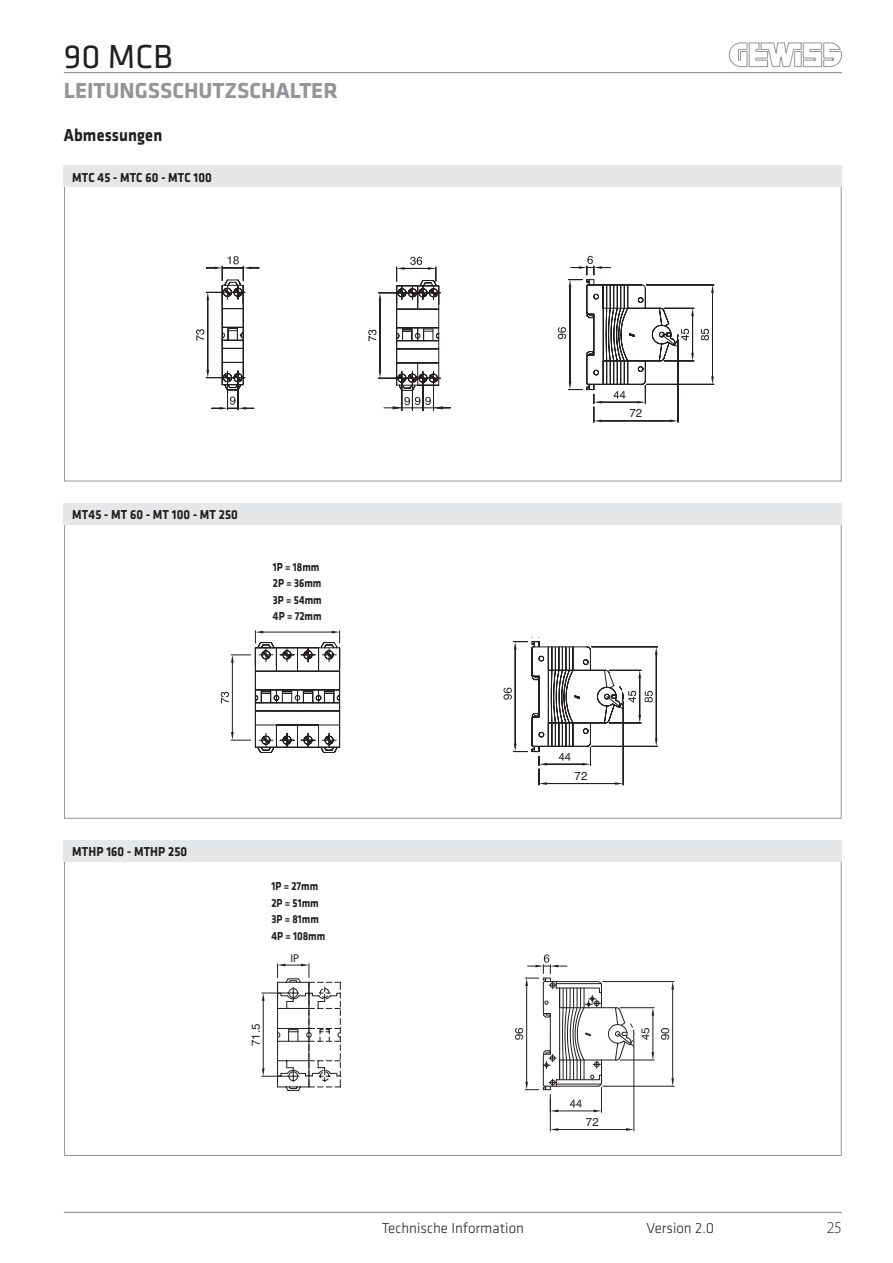
<style>
.page{position:relative;width:893px;height:1263px;background:#fff}
.page>*{position:absolute;margin:0;border:0;box-sizing:border-box;transform-origin:0 0}
.t1{font:34.5px "Klavika";color:#231f20}
.t2{font:700 22.5px "Klavika";color:#939598}
.t3{font:700 18px "Klavika";letter-spacing:.01em;color:#231f20;scale:.9 1}
.t4{font:300 16.5px "Myriad Pro";color:#231f20;scale:.95 1}
.t5{font:300 15px "Klavika";color:#231f20}
.t6{font:700 13.5px "Klavika";letter-spacing:.01em;color:#231f20;scale:.9 1}
.t7{font:700 12px/16.5px "Klavika";color:#231f20;scale:.85 1}
.t8{font:11.55px "Helvetica";color:#231f20}
.t9{font:11.55px "Myriad Pro";color:#231f20}
</style>
<div class="page">
<hr style="left:64px;top:1212px;width:778px;height:1px;background:#808285">
<svg style="left:728px;top:42px;width:114px;height:32px"></svg>
<hr style="left:64px;top:72px;width:778px;height:1px;background:#808285">
<div style="left:64px;top:166px;width:778px;height:21px;background:#e6e7e9"></div>
<div style="left:64px;top:503px;width:778px;height:21px;background:#e6e7e9"></div>
<div style="left:64px;top:840px;width:778px;height:21px;background:#e6e7e9"></div>
<hr style="left:208px;top:300px;width:1px;height:70px;background:#231f20">
<hr style="left:243px;top:285px;width:1px;height:100px;background:#231f20">
<hr style="left:222px;top:285px;width:1px;height:100px;background:#231f20">
<svg style="left:223px;top:362px;width:20px;height:1px"></svg>
<svg style="left:223px;top:348px;width:20px;height:1px"></svg>
<svg style="left:206px;top:370px;width:48px;height:40px"></svg>
<svg style="left:196px;top:256px;width:64px;height:85px"></svg>
<hr style="left:712px;top:293px;width:1px;height:83px;background:#231f20">
<hr style="left:646px;top:384px;width:68px;height:1px;background:#231f20">
<hr style="left:646px;top:285px;width:68px;height:1px;background:#231f20">
<svg style="left:711px;top:285px;width:3px;height:8px"></svg>
<svg style="left:711px;top:376px;width:3px;height:8px"></svg>
<svg style="left:701px;top:329px;width:8px;height:11px"></svg>
<svg style="left:557px;top:256px;width:137px;height:166px"></svg>
<hr style="left:412px;top:380px;width:1px;height:30px;background:#231f20">
<hr style="left:402px;top:380px;width:1px;height:30px;background:#231f20">
<hr style="left:423px;top:380px;width:1px;height:30px;background:#231f20">
<hr style="left:433px;top:380px;width:1px;height:30px;background:#231f20">
<svg style="left:384px;top:397px;width:66px;height:12px"></svg>
<svg style="left:368px;top:257px;width:73px;height:134px"></svg>
<svg style="left:221px;top:631px;width:120px;height:122px"></svg>
<hr style="left:592px;top:746px;width:66px;height:1px;background:#231f20">
<hr style="left:592px;top:647px;width:66px;height:1px;background:#231f20">
<svg style="left:503px;top:637px;width:154px;height:148px"></svg>
<svg style="left:262px;top:964px;width:79px;height:127px"></svg>
<hr style="left:558px;top:1129px;width:68px;height:1px;background:#231f20">
<hr style="left:550px;top:1099px;width:1px;height:32px;background:#231f20">
<hr style="left:634px;top:1038px;width:1px;height:93px;background:#231f20">
<svg style="left:626px;top:1128px;width:8px;height:3px"></svg>
<svg style="left:550px;top:1128px;width:8px;height:3px"></svg>
<hr style="left:672px;top:989px;width:1px;height:89px;background:#231f20">
<hr style="left:603px;top:1086px;width:71px;height:1px;background:#231f20">
<hr style="left:603px;top:981px;width:71px;height:1px;background:#231f20">
<svg style="left:671px;top:981px;width:3px;height:8px"></svg>
<svg style="left:671px;top:1078px;width:3px;height:8px"></svg>
<svg style="left:661px;top:1028px;width:8px;height:12px"></svg>
<hr style="left:653px;top:1015px;width:1px;height:37px;background:#231f20">
<hr style="left:620px;top:1060px;width:34px;height:1px;background:#231f20">
<hr style="left:620px;top:1007px;width:34px;height:1px;background:#231f20">
<svg style="left:652px;top:1008px;width:2px;height:7px"></svg>
<svg style="left:652px;top:1052px;width:2px;height:8px"></svg>
<svg style="left:641px;top:1028px;width:8px;height:12px"></svg>
<svg style="left:515px;top:954px;width:119px;height:158px"></svg>
<h1 class="t1" style="left:64px;top:38px;width:111px">90 MCB</h1>
<h2 class="t2" style="left:64px;top:78px;width:276px">LEITUNGSSCHUTZSCHALTER</h2>
<h3 class="t3" style="left:64px;top:125px;width:111px">Abmessungen</h3>
<p class="t6" style="left:72px;top:170px;width:157px">MTC 45 - MTC 60 - MTC 100</p>
<p class="t6" style="left:72px;top:507px;width:186px">MT45 - MT 60 - MT 100 - MT 250</p>
<p class="t7" style="left:273px;top:559px;width:59px">1P = 18mm<br>2P = 36mm<br>3P = 54mm<br>4P = 72mm</p>
<p class="t8" style="left:629px;top:407px;width:14px">72</p>
<p class="t6" style="left:72px;top:844px;width:129px">MTHP 160 - MTHP 250</p>
<p class="t7" style="left:271px;top:878px;width:65px">1P = 27mm<br>2P = 51mm<br>3P = 81mm<br>4P = 108mm</p>
<p class="t9" style="left:290px;top:951px;width:10px">IP</p>
<p class="t8" style="left:249px;top:1046px;width:24px;rotate:-90deg">71.5</p>
<p class="t8" style="left:575px;top:769px;width:14px">72</p>
<p class="t8" style="left:586px;top:1115px;width:14px">72</p>
<p class="t5" style="left:382px;top:1220px;width:144px">Technische Information</p>
<p class="t5" style="left:646px;top:1220px;width:69px">Version 2.0</p>
<h3 class="t4" style="left:827px;top:1218px;width:18px">25</h3>
</div>
